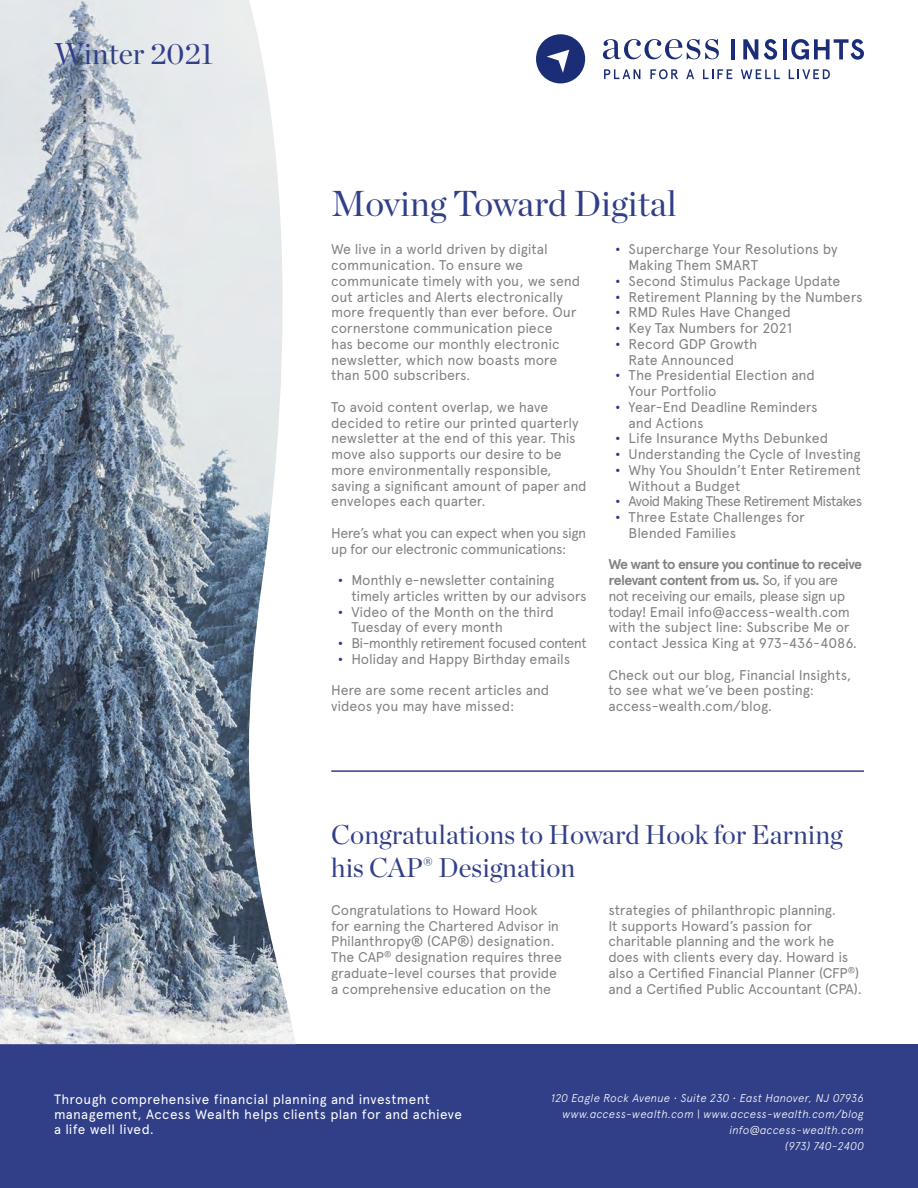
<style>
.page{position:relative;width:918px;height:1188px;background:#fff}
.page>*{position:absolute;margin:0;border:0;box-sizing:border-box;transform-origin:0 0}
.t1{font:36px "Chronicle Display";color:#313f88}
.t2{font:30px "Chronicle Display";color:#313f88}
.t3{font:27px/32.4px "Chronicle Display";color:#313f88}
.t4{font:14.1px/15.8px "Apercu Pro";letter-spacing:-.01em;color:#818383}
.t5{font:14.1px/15.8px "Apercu";letter-spacing:-.015em;color:#818383}
.t6{font:14.1px/15.8px "Apercu Pro";letter-spacing:-.035em;color:#818383}
.t7{font:14.1px "Apercu Pro";letter-spacing:-.04em;color:#818383}
.t8{font:14.1px "Apercu Pro";letter-spacing:-.055em;color:#818383}
.t9{font:13.5px/15px "Apercu Pro";letter-spacing:.02em;color:#fff}
.t10{font:italic 300 11.25px/15.8px "Apercu Pro";letter-spacing:.025em;color:#fff;text-align:right}
.s1{font-weight:700;color:#313f88}
.s2{font-weight:700}
</style>
<div class="page">
<div style="left:0;top:1044px;width:918px;height:144px;background:#313f88"></div>
<img style="left:0;top:0;width:296px;height:1044px">
<svg style="left:603px;top:39px;width:116px;height:20px"></svg>
<hr style="left:731px;top:39px;width:4px;height:20px;background:#1b2d77">
<hr style="left:783px;top:39px;width:4px;height:20px;background:#1b2d77">
<svg style="left:764px;top:39px;width:13px;height:21px"></svg>
<svg style="left:743px;top:39px;width:15px;height:20px"></svg>
<svg style="left:791px;top:39px;width:73px;height:21px"></svg>
<svg style="left:604px;top:69px;width:36px;height:10px"></svg>
<svg style="left:650px;top:69px;width:28px;height:10px"></svg>
<svg style="left:686px;top:69px;width:8px;height:10px"></svg>
<svg style="left:703px;top:69px;width:29px;height:10px"></svg>
<svg style="left:741px;top:69px;width:39px;height:10px"></svg>
<svg style="left:789px;top:69px;width:41px;height:10px"></svg>
<svg style="left:536px;top:34px;width:50px;height:50px"></svg>
<hr style="left:331px;top:770px;width:533px;height:2px;background:#313f88">
<h2 class="t2" style="left:54px;top:31px;width:161px">Winter 2021</h2>
<h1 class="t1" style="left:331px;top:176px;width:347px">Moving Toward Digital</h1>
<p class="t4" style="left:331px;top:241px;width:251px">We live in a world driven by digital communication. To ensure we communicate timely with you, we send out articles and Alerts electronically more frequently than ever before. Our cornerstone communication piece<br>has become our monthly electronic newsletter, which now boasts more than 500 subscribers.</p>
<p class="t4" style="left:331px;top:398px;width:257px">To avoid content overlap, we have decided to retire our printed quarterly newsletter at the end of this year. This move also supports our desire to be more environmentally responsible, saving a significant amount of paper and envelopes each quarter.</p>
<p class="t6" style="left:331px;top:524px;width:257px">Here’s what you can expect when you sign up for our electronic communications:</p>
<p class="t4" style="left:351px;top:571px;width:237px;text-indent:-13px"><span class="s1">•</span> Monthly e-newsletter containing timely articles written by our advisors</p>
<p class="t4" style="left:351px;top:603px;width:204px;text-indent:-13px"><span class="s1">•</span> Video of the Month on the third<br>Tuesday of every month</p>
<p class="t7" style="left:338px;top:633px;width:250px"><span class="s1">•</span> Bi-monthly retirement focused content</p>
<p class="t4" style="left:338px;top:650px;width:234px"><span class="s1">•</span> Holiday and Happy Birthday emails</p>
<p class="t4" style="left:331px;top:682px;width:220px">Here are some recent articles and videos you may have missed:</p>
<p class="t4" style="left:629px;top:241px;width:211px;text-indent:-14px"><span class="s1">•</span> Supercharge Your Resolutions by<br>Making Them SMART</p>
<p class="t4" style="left:615px;top:272px;width:227px"><span class="s1">•</span> Second Stimulus Package Update</p>
<p class="t4" style="left:615px;top:288px;width:249px"><span class="s1">•</span> Retirement Planning by the Numbers</p>
<p class="t4" style="left:615px;top:304px;width:177px"><span class="s1">•</span> RMD Rules Have Changed</p>
<p class="t4" style="left:615px;top:319px;width:178px"><span class="s1">•</span> Key Tax Numbers for 2021</p>
<p class="t4" style="left:629px;top:335px;width:130px;text-indent:-13px"><span class="s1">•</span> Record GDP Growth<br>Rate Announced</p>
<p class="t4" style="left:629px;top:367px;width:188px;text-indent:-14px"><span class="s1">•</span> The Presidential Election and<br>Your Portfolio</p>
<p class="t4" style="left:629px;top:398px;width:191px;text-indent:-13px"><span class="s1">•</span> Year-End Deadline Reminders and Actions</p>
<p class="t4" style="left:615px;top:430px;width:215px"><span class="s1">•</span> Life Insurance Myths Debunked</p>
<p class="t4" style="left:615px;top:445px;width:247px"><span class="s1">•</span> Understanding the Cycle of Investing</p>
<p class="t4" style="left:629px;top:461px;width:234px;text-indent:-13px"><span class="s1">•</span> Why You Shouldn’t Enter Retirement<br>Without a Budget</p>
<p class="t8" style="left:615px;top:491px;width:249px"><span class="s1">•</span> Avoid Making These Retirement Mistakes</p>
<p class="t4" style="left:629px;top:508px;width:178px;text-indent:-13px"><span class="s1">•</span> Three Estate Challenges for<br>Blended Families</p>
<p class="t4" style="left:608px;top:556px;width:255px"><span class="s2">We want to ensure you continue to receive relevant content from us.</span> So, if you are<br>not receiving our emails, please sign up today! Email info@access-wealth.com with the subject line: Subscribe Me or contact Jessica King at 973-436-4086.</p>
<p class="t4" style="left:608px;top:666px;width:244px">Check out our blog, Financial Insights, to see what we’ve been posting: access-wealth.com/blog.</p>
<h3 class="t3" style="left:331px;top:817px;width:513px">Congratulations to Howard Hook for Earning his CAP® Designation</h3>
<p class="t5" style="left:331px;top:902px;width:233px">Congratulations to Howard Hook<br>for earning the Chartered Advisor in Philanthropy® (CAP®) designation.<br>The CAP<sup>®</sup> designation requires three graduate-level courses that provide a comprehensive education on the</p>
<p class="t5" style="left:608px;top:902px;width:255px">strategies of philanthropic planning.<br>It supports Howard’s passion for charitable planning and the work he does with clients every day. Howard is also a Certified Financial Planner (CFP<sup>®</sup>) and a Certified Public Accountant (CPA).</p>
<p class="t9" style="left:54px;top:1091px;width:409px">Through comprehensive financial planning and investment management, Access Wealth helps clients plan for and achieve a life well lived.</p>
<p class="t10" style="left:552px;top:1090px;width:314px">120 Eagle Rock Avenue • Suite 230 • East Hanover, NJ 07936 www.access-wealth.com | www.access-wealth.com/blog info@access-wealth.com<br>(973) 740-2400</p>
</div>
